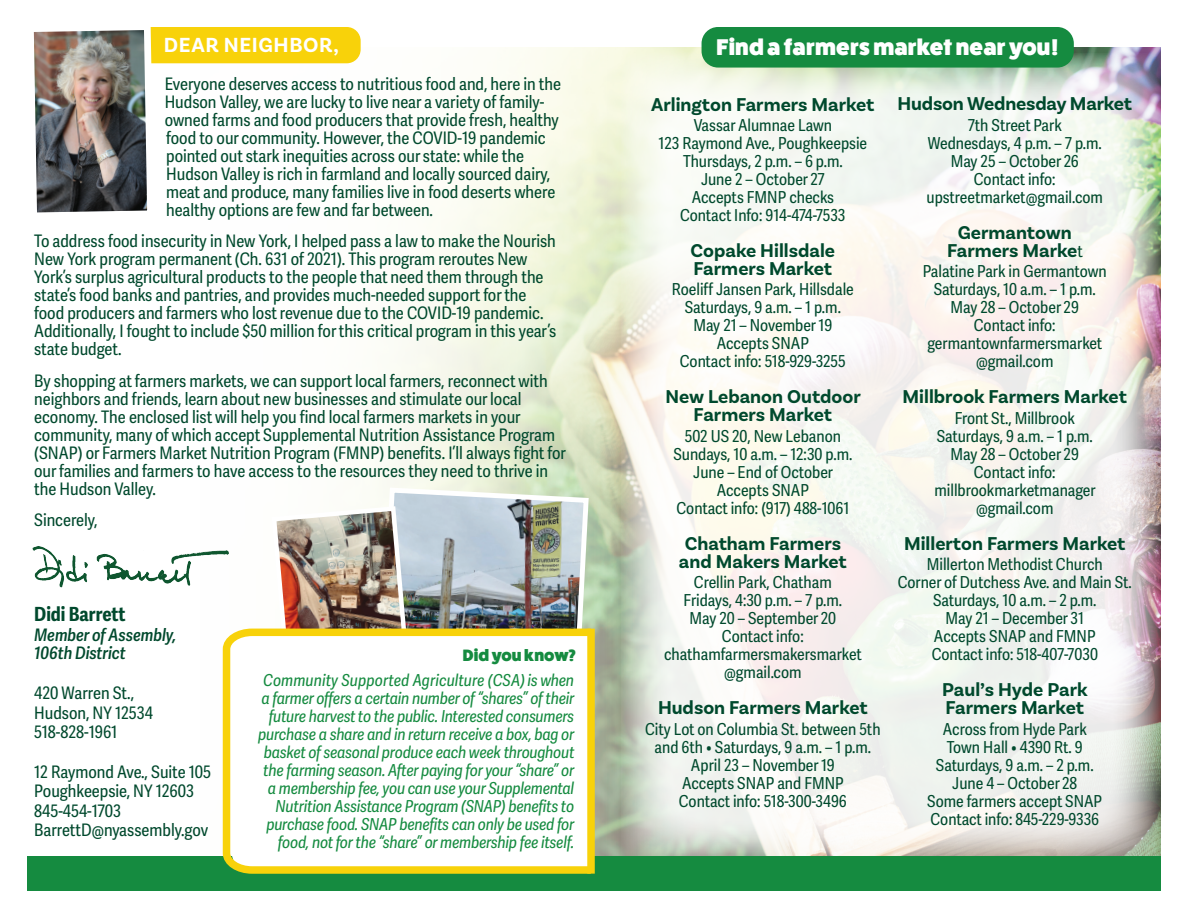
<style>
.page{position:relative;width:1188px;height:918px;background:#fff}
.page>*{position:absolute;margin:0;border:0;box-sizing:border-box;transform-origin:0 0}
.t1{font:800 22.8px "Fat Frank";letter-spacing:.01em;color:#fff}
.t2{font:700 21.45px "Basic Sans";letter-spacing:.03em;color:#fff}
.t3{font:700 19.5px/18px "Basic Sans";color:#00492d}
.t4{font:700 19.5px "Adelle Sans Cnd";color:#00492d}
.t5{font:17.25px/18px "Adelle Sans Cnd";color:#00492d}
.t6{font:italic 600 17.25px/18px "Adelle Sans Cnd";color:#00492d}
.t7{font:16.5px/18px "Adelle Sans Cnd";color:#00492d;text-align:center}
.t8{font:italic 16.5px/18px "Adelle Sans Cnd";letter-spacing:-.01em;color:#158b40;text-align:right}
.t9{font:800 16.5px "Fat Frank";letter-spacing:.01em;color:#158b40}
.s1{font-family:"Adelle Sans Cnd";font-weight:400;font-size:16.5px}
</style>
<div class="page">
<img style="left:147px;top:47px;width:1014px;height:810px">
<svg style="left:621px;top:53px;width:540px;height:804px;fill:#f5f6ef"></svg>
<div style="left:71px;top:27px;width:290px;height:36px;background:#f8d20a;border-radius:14px"></div>
<img style="left:33px;top:27px;width:124px;height:196px">
<div style="left:27px;top:857px;width:1134px;height:34px;background:#158b40"></div>
<img style="left:32px;top:526px;width:206px;height:69px">
<div style="left:702px;top:27px;width:372px;height:41px;background:#158b40;border-radius:16px"></div>
<img style="left:269px;top:485px;width:322px;height:140px">
<svg style="left:219px;top:625px;width:379px;height:249px"></svg>
<p class="t2" style="left:164px;top:32px;width:176px">DEAR NEIGHBOR,</p>
<h1 class="t1" style="left:717px;top:34px;width:344px">Find a farmers market near you!</h1>
<p class="t5" style="left:165px;top:75px;width:398px">Everyone deserves access to nutritious food and, here in the Hudson Valley, we are lucky to live near a variety of family&shy;owned farms and food producers that provide fresh, healthy food to our community. However, the COVID-19 pandemic pointed out stark inequities across our state: while the Hudson Valley is rich in farmland and locally sourced dairy, meat and produce, many families live in food deserts where healthy options are few and far between.</p>
<p class="t5" style="left:34px;top:233px;width:524px">To address food insecurity in New York, I helped pass a law to make the Nourish New York program permanent (Ch. 631 of 2021). This program reroutes New York’s surplus agricultural products to the people that need them through the state’s food banks and pantries, and provides much-needed support for the food producers and farmers who lost revenue due to the COVID-19 pandemic.<br>Additionally, I fought to include $50 million for this critical program in this year’s state budget.</p>
<p class="t5" style="left:34px;top:372px;width:533px">By shopping at farmers markets, we can support local farmers, reconnect with neighbors and friends, learn about new businesses and stimulate our local economy. The enclosed list will help you find local farmers markets in your community, many of which accept Supplemental Nutrition Assistance Program (SNAP) or Farmers Market Nutrition Program (FMNP) benefits. I’ll always fight for our families and farmers to have access to the resources they need to thrive in the Hudson Valley.</p>
<p class="t5" style="left:34px;top:512px;width:65px">Sincerely,</p>
<p class="t4" style="left:34px;top:602px;width:93px">Didi Barrett</p>
<p class="t6" style="left:34px;top:627px;width:144px">Member of Assembly,<br>106th District</p>
<p class="t5" style="left:34px;top:684px;width:120px;line-height:19.5px">420 Warren St.,<br>Hudson, NY 12534<br>518-828-1961</p>
<p class="t5" style="left:34px;top:763px;width:179px;line-height:19.5px">12 Raymond Ave., Suite 105<br>Poughkeepsie, NY 12603<br>845-454-1703<br>BarrettD@nyassembly.gov</p>
<p class="t9" style="left:463px;top:646px;width:114px">Did you know?</p>
<p class="t8" style="left:258px;top:671px;width:318px">Community Supported Agriculture (CSA) is when a farmer offers a certain number of “shares” of their future harvest to the public. Interested consumers purchase a share and in return receive a box, bag or basket of seasonal produce each week throughout the farming season. After paying for your “share” or a membership fee, you can use your Supplemental Nutrition Assistance Program (SNAP) benefits to purchase food. SNAP benefits can only be used for food, not for the “share” or membership fee itself.</p>
<p class="t3" style="left:651px;top:95px;width:225px">Arlington Farmers Market</p>
<p class="t7" style="left:659px;top:117px;width:210px">Vassar Alumnae Lawn<br>123 Raymond Ave., Poughkeepsie<br>Thursdays, 2 p.m. – 6 p.m.<br>June 2 – October 27<br>Accepts FMNP checks<br>Contact Info: 914-474-7533</p>
<p class="t3" style="left:691px;top:242px;width:146px">Copake Hillsdale<br>Farmers Market</p>
<p class="t7" style="left:672px;top:281px;width:183px">Roeliff Jansen Park, Hillsdale<br>Saturdays, 9 a.m. – 1 p.m.<br>May 21 – November 19<br>Accepts SNAP<br>Contact info: 518-929-3255</p>
<p class="t3" style="left:665px;top:388px;width:197px;text-align:center">New Lebanon Outdoor<br>Farmers Market</p>
<p class="t7" style="left:673px;top:428px;width:180px">502 US 20, New Lebanon<br>Sundays, 10 a.m. – 12:30 p.m.<br>June – End of October<br>Accepts SNAP<br>Contact info: (917) 488-1061</p>
<p class="t3" style="left:679px;top:535px;width:169px">Chatham Farmers and Makers Market</p>
<p class="t7" style="left:664px;top:574px;width:199px">Crellin Park, Chatham<br>Fridays, 4:30 p.m. – 7 p.m.<br>May 20 – September 20<br>Contact info: chathamfarmersmakersmarket @gmail.com</p>
<p class="t3" style="left:658px;top:699px;width:211px">Hudson Farmers Market</p>
<p class="t7" style="left:645px;top:720px;width:237px">City Lot on Columbia St. between 5th and 6th • Saturdays, 9 a.m. – 1 p.m.<br>April 23 – November 19<br>Accepts SNAP and FMNP<br>Contact info: 518-300-3496</p>
<p class="t3" style="left:898px;top:95px;width:236px">Hudson Wednesday Market</p>
<p class="t7" style="left:927px;top:117px;width:178px">7th Street Park<br>Wednesdays, 4 p.m. – 7 p.m.<br>May 25 – October 26<br>Contact info: upstreetmarket@gmail.com</p>
<p class="t3" style="left:947px;top:224px;width:137px;text-align:center">Germantown<br>Farmers Marke<span class="s1">t</span></p>
<p class="t7" style="left:923px;top:263px;width:185px">Palatine Park in Germantown<br>Saturdays, 10 a.m. – 1 p.m.<br>May 28 – October 29<br>Contact info: germantownfarmersmarket @gmail.com</p>
<p class="t3" style="left:903px;top:388px;width:226px">Millbrook Farmers Market</p>
<p class="t7" style="left:935px;top:409px;width:163px">Front St., Millbrook<br>Saturdays, 9 a.m. – 1 p.m.<br>May 28 – October 29<br>Contact info: millbrookmarketmanager @gmail.com</p>
<p class="t3" style="left:904px;top:534px;width:223px">Millerton Farmers Market</p>
<p class="t7" style="left:898px;top:556px;width:236px">Millerton Methodist Church<br>Corner of Dutchess Ave. and Main St.<br>Saturdays, 10 a.m. – 2 p.m.<br>May 21 – December 31<br>Accepts SNAP and FMNP<br>Contact info: 518-407-7030</p>
<p class="t3" style="left:942px;top:681px;width:147px">Paul’s Hyde Park<br>Farmers Market</p>
<p class="t7" style="left:927px;top:720px;width:176px">Across from Hyde Park<br>Town Hall • 4390 Rt. 9<br>Saturdays, 9 a.m. – 2 p.m.<br>June 4 – October 28<br>Some farmers accept SNAP<br>Contact info: 845-229-9336</p>
</div>
